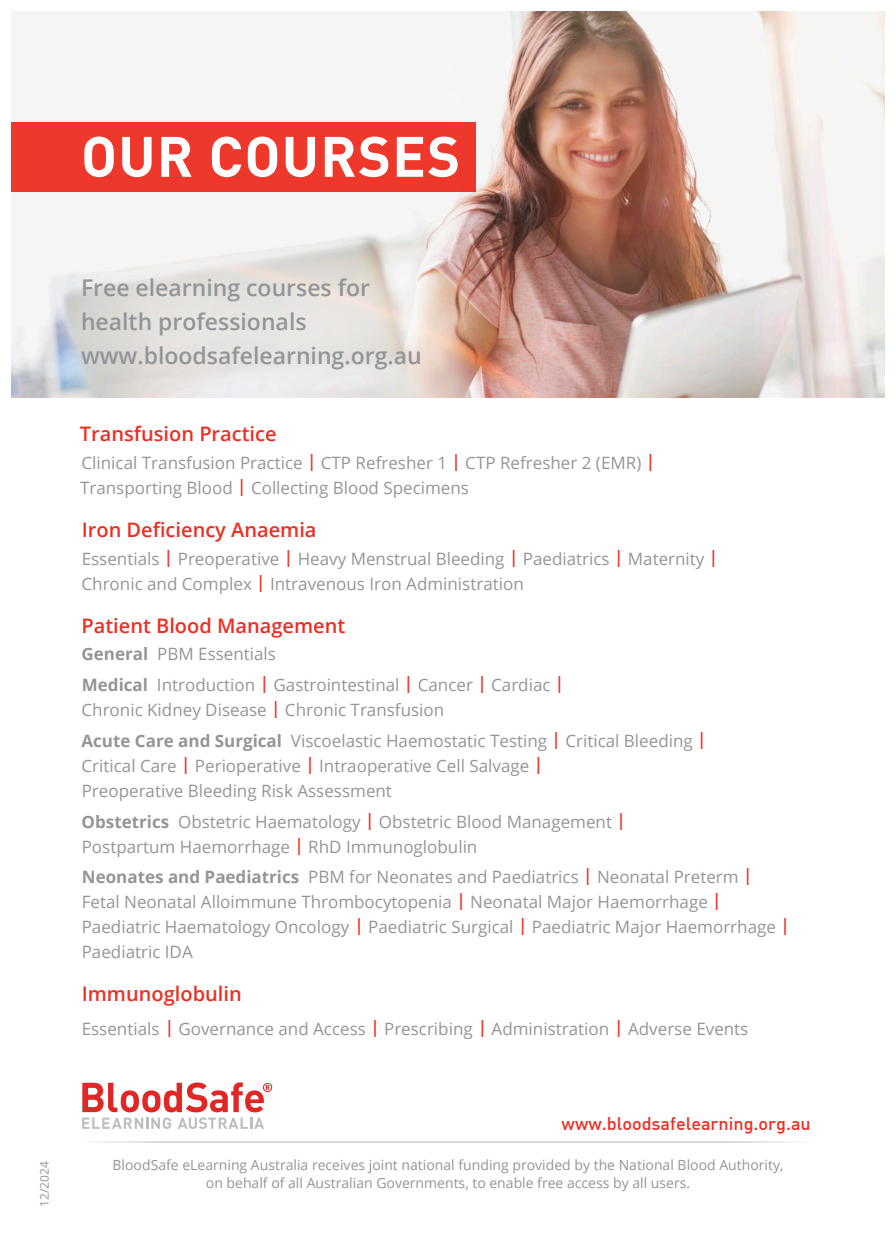
<style>
.page{position:relative;width:896px;height:1248px;background:#fff}
.page>*{position:absolute;margin:0;border:0;box-sizing:border-box;transform-origin:0 0}
.Heading{font:700 56px "DIN";letter-spacing:.02em;color:#fff}
.Free_elearning{font:600 23px/34px "Open Sans";color:#939598}
.Subheading{font:600 20px "Open Sans";color:#ee2e22}
.Body{font:600 20px "Open Sans";color:#ee2e22}
.Subheading-2{font:500 18px "DIN";color:#ee2e22}
.Body-2{font:17px/25px "Open Sans";color:#939598}
.t1{font:14px/18px "Open Sans";color:#939598;text-align:center}
.date{font:12px "Open Sans";color:#939598}
.s1{font-weight:600;color:#ee2e22}
.s2{font-weight:700}
</style>
<div class="page">
<svg style="left:82px;top:1082px;width:190px;height:46px"></svg>
<svg style="left:100px;top:1141px;width:694px;height:1px"></svg>
<img style="left:11px;top:11px;width:873px;height:386px">
<svg style="left:44px;top:249px;width:450px;height:154px;background:#e3ddd9"></svg>
<div style="left:11px;top:122px;width:465px;height:70px;background:#ee382c"></div>
<p class="Heading" style="left:81px;top:120px;width:381px">OUR COURSES</p>
<p class="date" style="left:36px;top:1206px;width:47px;rotate:-90deg">12/2024</p>
<p class="Free_elearning" style="left:81px;top:270px;width:342px">Free elearning courses for health professionals www.bloodsafelearning.org.au</p>
<p class="Subheading" style="left:80px;top:420px;width:198px">Transfusion Practice</p>
<p class="Body-2" style="left:80px;top:449px;width:576px">Clinical Transfusion Practice <span class="s1">|</span> CTP Refresher 1 <span class="s1">|</span> CTP Refresher 2 (EMR) <span class="s1">|<br></span>Transporting Blood <span class="s1">|</span> Collecting Blood Specimens</p>
<p class="Subheading" style="left:82px;top:515px;width:236px">Iron Deficiency Anaemia</p>
<p class="Body-2" style="left:82px;top:545px;width:638px">Essentials <span class="s1">|</span> Preoperative <span class="s1">|</span> Heavy Menstrual Bleeding <span class="s1">|</span> Paediatrics <span class="s1">|</span> Maternity <span class="s1">|<br></span>Chronic and Complex <span class="s1">|</span> Intravenous Iron Administration</p>
<p class="Subheading" style="left:81px;top:611px;width:265px">Patient Blood Management</p>
<p class="Body-2" style="left:82px;top:641px;width:196px"><span class="s2">General</span> PBM Essentials</p>
<p class="Body-2" style="left:82px;top:672px;width:484px"><span class="s2">Medical</span> Introduction <span class="s1">|</span> Gastrointestinal <span class="s1">|</span> Cancer <span class="s1">|</span> Cardiac <span class="s1">|<br></span>Chronic Kidney Disease <span class="s1">|</span> Chronic Transfusion</p>
<p class="Body-2" style="left:81px;top:727px;width:627px"><span class="s2">Acute Care and Surgical</span> Viscoelastic Haemostatic Testing <span class="s1">|</span> Critical Bleeding <span class="s1">|<br></span>Critical Care <span class="s1">|</span> Perioperative <span class="s1">|</span> Intraoperative Cell Salvage <span class="s1">|<br></span>Preoperative Bleeding Risk Assessment</p>
<p class="Body-2" style="left:82px;top:808px;width:546px"><span class="s2">Obstetrics</span> Obstetric Haematology <span class="s1">|</span> Obstetric Blood Management <span class="s1">|<br></span>Postpartum Haemorrhage <span class="s1">|</span> RhD Immunoglobulin</p>
<p class="Body-2" style="left:82px;top:864px;width:709px"><span class="s2">Neonates and Paediatrics</span> PBM for Neonates and Paediatrics <span class="s1">|</span> Neonatal Preterm <span class="s1">| </span>Fetal Neonatal Alloimmune Thrombocytopenia <span class="s1">|</span> Neonatal Major Haemorrhage <span class="s1">| </span>Paediatric Haematology Oncology <span class="s1">|</span> Paediatric Surgical <span class="s1">|</span> Paediatric Major Haemorrhage <span class="s1">| </span>Paediatric IDA</p>
<p class="Body" style="left:82px;top:980px;width:161px">Immunoglobulin</p>
<p class="Body-2" style="left:82px;top:1015px;width:668px">Essentials <span class="s1">|</span> Governance and Access <span class="s1">|</span> Prescribing <span class="s1">|</span> Administration <span class="s1">|</span> Adverse Events</p>
<p class="Subheading-2" style="left:561px;top:1111px;width:251px">www.bloodsafelearning.org.au</p>
<p class="t1" style="left:113px;top:1155px;width:672px">BloodSafe eLearning Australia receives joint national funding provided by the National Blood Authority, on behalf of all Australian Governments, to enable free access by all users.</p>
</div>
